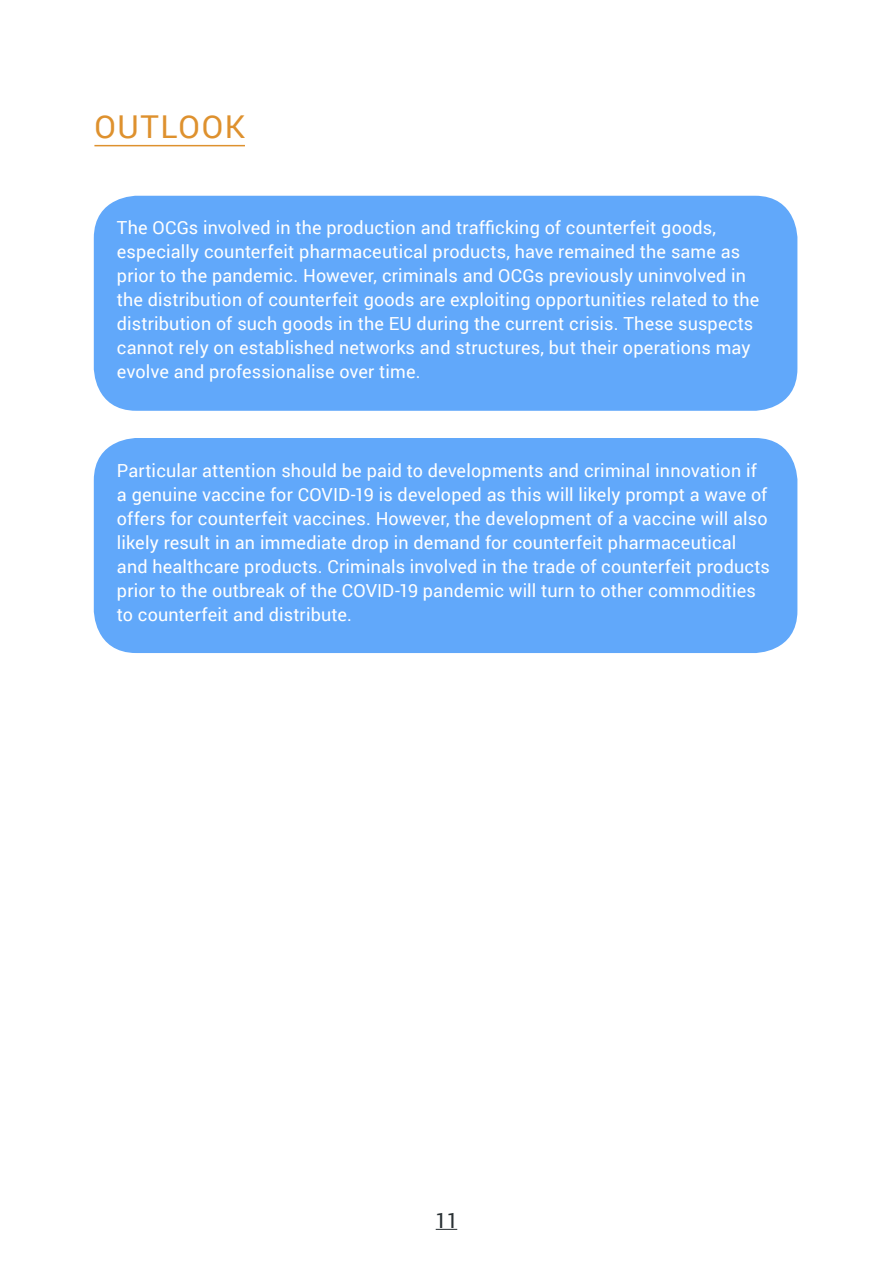
<style>
.page{position:relative;width:893px;height:1263px;background:#fff}
.page>*{position:absolute;margin:0;border:0;box-sizing:border-box;transform-origin:0 0}
.t1{font:31.5px "Roboto";letter-spacing:.05em;color:#de912e}
.t2{font:21px "Roboto Condensed";color:#293033}
.t3{font:18px/24px "Roboto";letter-spacing:.01em;color:#fff}
</style>
<div class="page">
<div style="left:94px;top:196px;width:703px;height:215px;background:#61a8fa;border-radius:43px"></div>
<div style="left:94px;top:438px;width:703px;height:215px;background:#61a8fa;border-radius:43px"></div>
<hr style="left:94px;top:145px;width:151px;height:1px;background:#de912e">
<svg style="left:436px;top:1229px;width:21px;height:1px"></svg>
<h1 class="t1" style="left:94px;top:105px;width:152px">OUTLOOK</h1>
<p class="t3" style="left:117px;top:215px;width:644px">The OCGs involved in the production and trafficking of counterfeit goods, especially counterfeit pharmaceutical products, have remained the same as prior to the pandemic. However, criminals and OCGs previously uninvolved in the distribution of counterfeit goods are exploiting opportunities related to the distribution of such goods in the EU during the current crisis. These suspects cannot rely on established networks and structures, but their operations may evolve and professionalise over time.</p>
<p class="t3" style="left:117px;top:458px;width:655px">Particular attention should be paid to developments and criminal innovation if a genuine vaccine for COVID-19 is developed as this will likely prompt a wave of offers for counterfeit vaccines. However, the development of a vaccine will also likely result in an immediate drop in demand for counterfeit pharmaceutical and healthcare products. Criminals involved in the trade of counterfeit products prior to the outbreak of the COVID-19 pandemic will turn to other commodities to counterfeit and distribute.</p>
<p class="t2" style="left:436px;top:1206px;width:23px">11</p>
</div>
